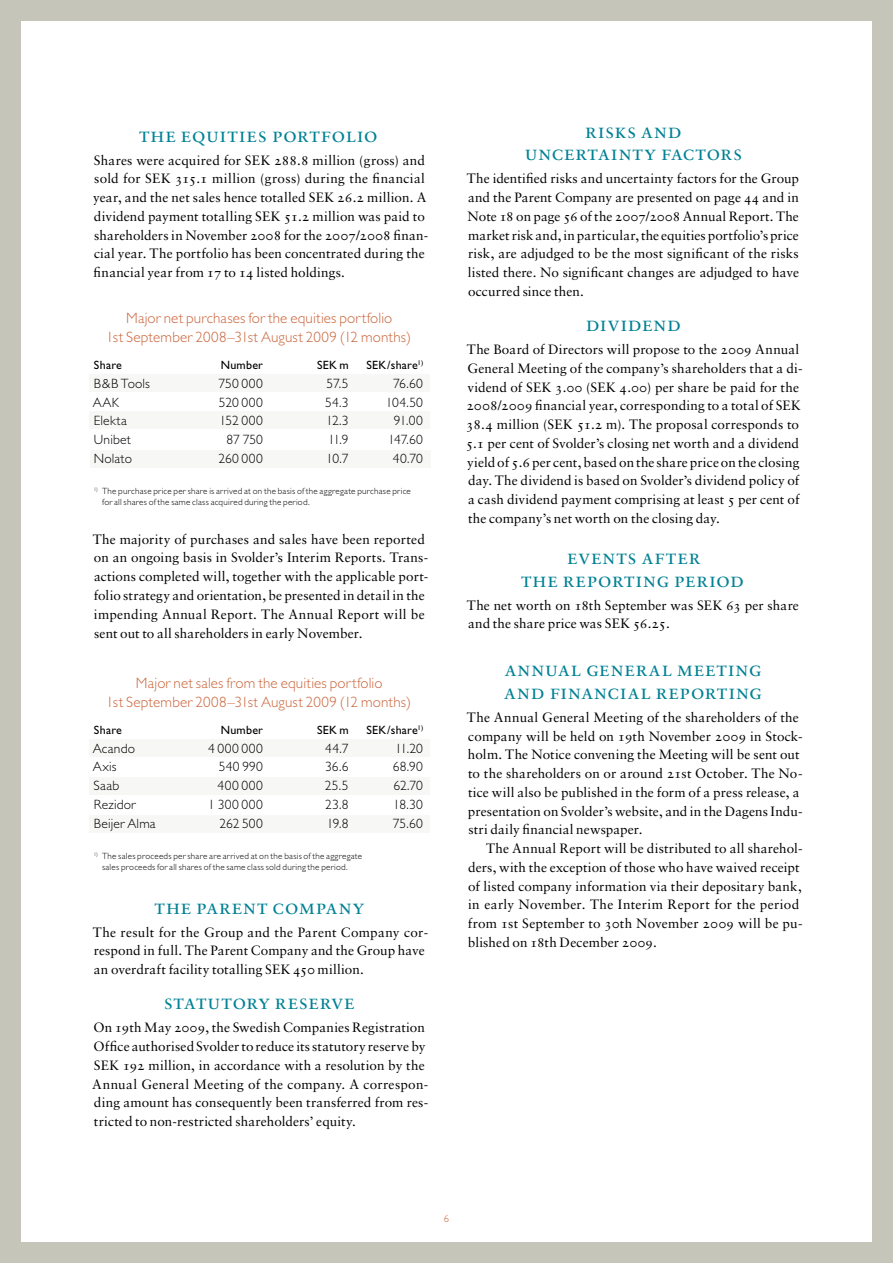
<style>
.page{position:relative;width:893px;height:1263px;background:#c6c5ba}
.page>*{position:absolute;margin:0;border:0;box-sizing:border-box;transform-origin:0 0}
.t1{font:21px/22.5px "Sabon Roman SC";letter-spacing:.035em;color:#008194;text-align:center}
.t2{font:300 15px/18.8px "Gill Sans";letter-spacing:.01em;color:#cb653c;text-align:center}
.t3{font:13.5px/18.8px "Sabon Roman Os F";letter-spacing:.01em;color:#000}
.t4{font:13.5px/18.8px "Sabon";letter-spacing:.01em;color:#000}
.t5{font:300 13.5px "Gill Sans";letter-spacing:.015em;color:#000}
.t6{font:12px "Gill Sans";letter-spacing:.02em;color:#000}
.t7{font:300 10.5px "Gill Sans";color:#cb653c}
.t8{font:300 9px/11.2px "Gill Sans";letter-spacing:.03em;color:#000}
</style>
<div class="page">
<div style="left:21px;top:21px;width:851px;height:1221px;background:#fff"></div>
<div style="left:89px;top:412px;width:340px;height:17px;background:#f7f7f5"></div>
<div style="left:89px;top:777px;width:340px;height:17px;background:#f7f7f5"></div>
<div style="left:90px;top:450px;width:340px;height:17px;background:#f7f7f5"></div>
<div style="left:89px;top:815px;width:340px;height:17px;background:#f7f7f5"></div>
<div style="left:89px;top:374px;width:340px;height:17px;background:#f7f7f5"></div>
<div style="left:89px;top:739px;width:340px;height:18px;background:#f7f7f5"></div>
<h1 class="t1" style="left:139px;top:123px;width:240px">the equities portfolio</h1>
<p class="t3" style="left:93px;top:150px;width:337px">Shares were acquired for SEK 288.8 million (gross) and sold for SEK 315.1 million (gross) during the financial year, and the net sales hence totalled SEK 26.2 million. A dividend payment totalling SEK 51.2 million was paid to shareholders in November 2008 for the 2007/2008 finan&shy;cial year. The portfolio has been concentrated during the financial year from 17 to 14 listed holdings.</p>
<p class="t2" style="left:106px;top:309px;width:306px">Major net purchases for the equities portfolio<br>1st September 2008–31st August 2009 (12 months)</p>
<p class="t6" style="left:94px;top:358px;width:29px">Share</p>
<p class="t6" style="left:221px;top:358px;width:44px">Number</p>
<p class="t6" style="left:317px;top:358px;width:33px">SEK m</p>
<p class="t6" style="left:366px;top:358px;width:58px">SEK/share<sup>1)</sup></p>
<p class="t5" style="left:94px;top:376px;width:58px">B&amp;B Tools</p>
<p class="t5" style="left:219px;top:376px;width:46px">750 000</p>
<p class="t5" style="left:326px;top:376px;width:24px">57.5</p>
<p class="t5" style="left:393px;top:376px;width:31px">76.60</p>
<p class="t5" style="left:93px;top:395px;width:28px">AAK</p>
<p class="t5" style="left:219px;top:395px;width:46px">520 000</p>
<p class="t5" style="left:325px;top:395px;width:25px">54.3</p>
<p class="t5" style="left:386px;top:395px;width:39px">104.50</p>
<p class="t5" style="left:94px;top:413px;width:35px">Elekta</p>
<p class="t5" style="left:220px;top:413px;width:45px">152 000</p>
<p class="t5" style="left:326px;top:413px;width:24px">12.3</p>
<p class="t5" style="left:394px;top:413px;width:31px">91.00</p>
<p class="t5" style="left:94px;top:432px;width:39px">Unibet</p>
<p class="t5" style="left:227px;top:432px;width:38px">87 750</p>
<p class="t5" style="left:328px;top:432px;width:22px">11.9</p>
<p class="t5" style="left:388px;top:432px;width:36px">147.60</p>
<p class="t5" style="left:94px;top:451px;width:40px">Nolato</p>
<p class="t5" style="left:218px;top:451px;width:46px">260 000</p>
<p class="t5" style="left:326px;top:451px;width:24px">10.7</p>
<p class="t5" style="left:393px;top:451px;width:32px">40.70</p>
<p class="t8" style="left:102px;top:485px;width:310px;text-indent:-8px"><sup>1)</sup> The purchase price per share is arrived at on the basis of the aggregate purchase price for all shares of the same class acquired during the period.</p>
<p class="t4" style="left:93px;top:529px;width:337px">The majority of purchases and sales have been reported on an ongoing basis in Svolder’s Interim Reports. Trans&shy;actions completed will, together with the applicable port&shy;folio strategy and orientation, be presented in detail in the impending Annual Report. The Annual Report will be sent out to all shareholders in early November.</p>
<p class="t2" style="left:106px;top:673px;width:306px">Major net sales from the equities portfolio<br>1st September 2008–31st August 2009 (12 months)</p>
<p class="t6" style="left:94px;top:723px;width:29px">Share</p>
<p class="t6" style="left:221px;top:723px;width:44px">Number</p>
<p class="t6" style="left:317px;top:723px;width:33px">SEK m</p>
<p class="t6" style="left:366px;top:723px;width:58px">SEK/share<sup>1)</sup></p>
<p class="t5" style="left:93px;top:740px;width:44px">Acando</p>
<p class="t5" style="left:208px;top:740px;width:57px">4 000 000</p>
<p class="t5" style="left:325px;top:740px;width:25px">44.7</p>
<p class="t5" style="left:395px;top:740px;width:29px">11.20</p>
<p class="t5" style="left:93px;top:759px;width:25px">Axis</p>
<p class="t5" style="left:219px;top:759px;width:46px">540 990</p>
<p class="t5" style="left:325px;top:759px;width:25px">36.6</p>
<p class="t5" style="left:393px;top:759px;width:32px">68.90</p>
<p class="t5" style="left:94px;top:778px;width:27px">Saab</p>
<p class="t5" style="left:218px;top:778px;width:47px">400 000</p>
<p class="t5" style="left:325px;top:778px;width:25px">25.5</p>
<p class="t5" style="left:393px;top:778px;width:31px">62.70</p>
<p class="t5" style="left:94px;top:797px;width:43px">Rezidor</p>
<p class="t5" style="left:208px;top:797px;width:56px">1 300 000</p>
<p class="t5" style="left:325px;top:797px;width:25px">23.8</p>
<p class="t5" style="left:393px;top:797px;width:31px">18.30</p>
<p class="t5" style="left:94px;top:815px;width:63px">Beijer Alma</p>
<p class="t5" style="left:219px;top:815px;width:45px">262 500</p>
<p class="t5" style="left:327px;top:815px;width:23px">19.8</p>
<p class="t5" style="left:393px;top:815px;width:32px">75.60</p>
<p class="t8" style="left:102px;top:850px;width:262px;text-indent:-8px"><sup>1)</sup> The sales proceeds per share are arrived at on the basis of the aggregate sales proceeds for all shares of the same class sold during the period.</p>
<h1 class="t1" style="left:154px;top:895px;width:212px">the parent company</h1>
<p class="t3" style="left:93px;top:922px;width:337px">The result for the Group and the Parent Company cor&shy;respond in full. The Parent Company and the Group have an overdraft facility totalling SEK 450 million.</p>
<h1 class="t1" style="left:164px;top:990px;width:193px">statutory reserve</h1>
<p class="t3" style="left:92px;top:1018px;width:337px">On 19th May 2009, the Swedish Companies Registration Office authorised Svolder to reduce its statutory reserve by SEK 192 million, in accordance with a resolution by the Annual General Meeting of the company. A correspon&shy;ding amount has consequently been transferred from res&shy;tricted to non-restricted shareholders’ equity.</p>
<h1 class="t1" style="left:525px;top:119px;width:219px">risks and uncertainty factors</h1>
<p class="t3" style="left:467px;top:169px;width:334px;text-align:justify">The identified risks and uncertainty factors for the Group and the Parent Company are presented on page 44 and in Note 18 on page 56 of the 2007/2008 Annual Report. The market risk and, in particular, the equities portfolio’s price risk, are adjudged to be the most significant of the risks listed there. No significant changes are adjudged to have occurred since then.</p>
<h1 class="t1" style="left:586px;top:312px;width:97px">dividend</h1>
<p class="t3" style="left:466px;top:340px;width:338px">The Board of Directors will propose to the 2009 Annual General Meeting of the company’s shareholders that a di&shy;vidend of SEK 3.00 (SEK 4.00) per share be paid for the 2008/2009 financial year, corresponding to a total of SEK 38.4 million (SEK 51.2 m). The proposal corresponds to 5.1 per cent of Svolder’s closing net worth and a dividend yield of 5.6 per cent, based on the share price on the closing day. The dividend is based on Svolder’s dividend policy of a cash dividend payment comprising at least 5 per cent of the company’s net worth on the closing day.</p>
<h1 class="t1" style="left:521px;top:545px;width:225px">events after<br>the reporting period</h1>
<p class="t3" style="left:467px;top:595px;width:334px">The net worth on 18th September was SEK 63 per share and the share price was SEK 56.25.</p>
<h1 class="t1" style="left:504px;top:658px;width:259px;text-align:left">annual general meeting and financial reporting</h1>
<p class="t3" style="left:467px;top:708px;width:337px">The Annual General Meeting of the shareholders of the company will be held on 19th November 2009 in Stock&shy;holm. The Notice convening the Meeting will be sent out to the shareholders on or around 21st October. The No&shy;tice will also be published in the form of a press release, a presentation on Svolder’s website, and in the Dagens Indu&shy;stri daily financial newspaper.</p>
<p class="t3" style="left:468px;top:839px;width:336px;text-indent:18px">The Annual Report will be distributed to all sharehol&shy;ders, with the exception of those who have waived receipt of listed company information via their depositary bank, in early November. The Interim Report for the period from 1st September to 30th November 2009 will be pu&shy;blished on 18th December 2009.</p>
<p class="t7" style="left:444px;top:1213px;width:7px">6</p>
</div>
